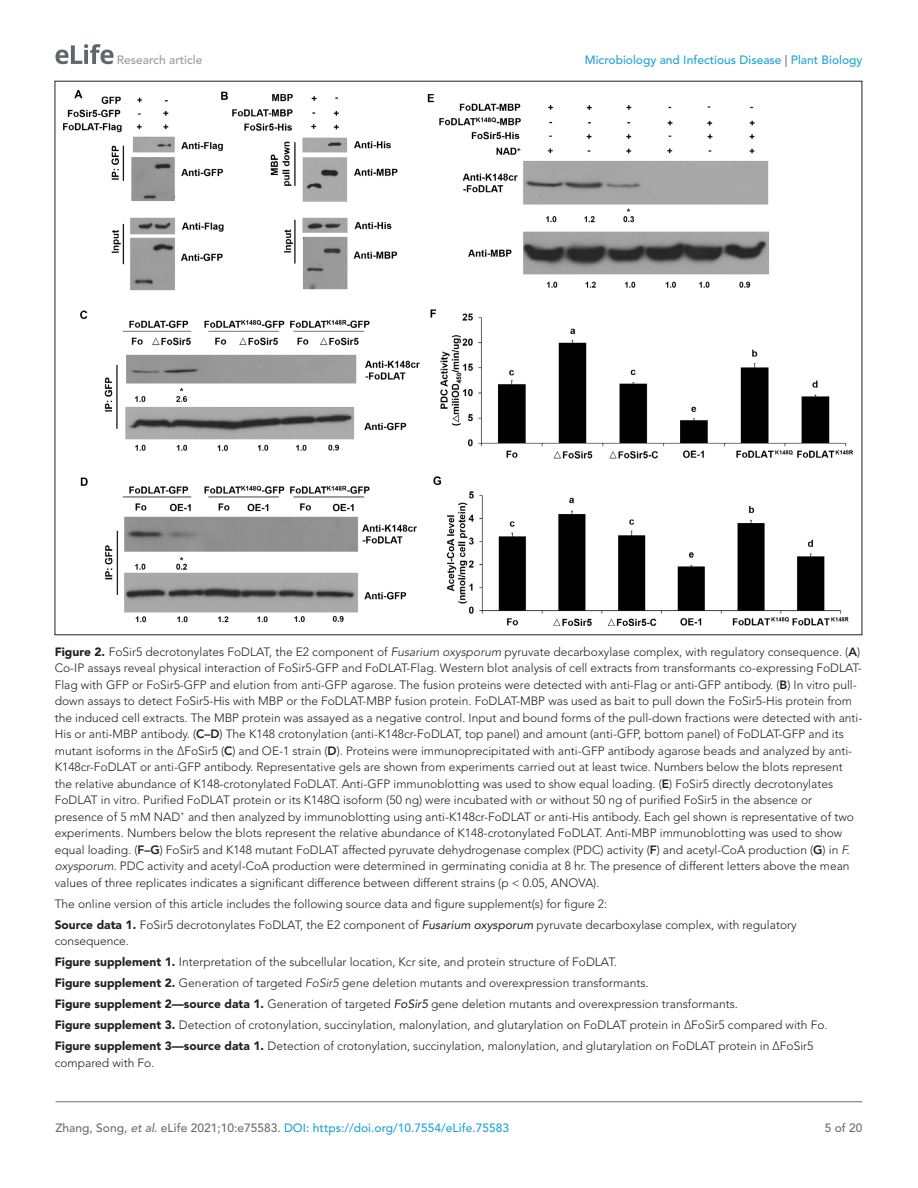
<style>
.page{position:relative;width:918px;height:1188px;background:#fff}
.page>*{position:absolute;margin:0;border:0;box-sizing:border-box;transform-origin:0 0}
.t1{font:300 12px/16.5px "Avenir LT Std";color:#231f20}
.t2{font:500 12px "Avenir LT Std";color:#1ea4d7}
.t3{font:500 12px "Avenir LT Std";color:#9a9a9a}
.t4{font:500 12px "Avenir LT Std";color:#6e6e70}
.s1{color:#6e6e70}
.s2{font-weight:900}
.s3{font-style:italic}
.s4{font-weight:800}
.s5{font-weight:400;font-style:italic}
.s6{font-style:italic;color:#6e6e70}
</style>
<div class="page">
<svg style="left:55px;top:44px;width:59px;height:20px"></svg>
<hr style="left:56px;top:1101px;width:806px;height:1px;background:#6e6e70">
<img style="left:64px;top:90px;width:789px;height:536px">
<p class="t3" style="left:117px;top:53px;width:87px">Research article</p>
<p class="t2" style="left:585px;top:53px;width:279px">Microbiology and Infectious Disease <span class="s1">|</span> Plant Biology</p>
<p class="t1" style="left:55px;top:644px;width:809px"><span class="s2">Figure 2.</span> FoSir5 decrotonylates FoDLAT, the E2 component of <span class="s3">Fusarium oxysporum</span> pyruvate decarboxylase complex, with regulatory consequence. (<span class="s4">A</span>)<br>Co-IP assays reveal physical interaction of FoSir5-GFP and FoDLAT-Flag. Western blot analysis of cell extracts from transformants co-expressing FoDLAT-Flag with GFP or FoSir5-GFP and elution from anti-GFP agarose. The fusion proteins were detected with anti-Flag or anti-GFP antibody. (<span class="s4">B</span>) In vitro pull&shy;down assays to detect FoSir5-His with MBP or the FoDLAT-MBP fusion protein. FoDLAT-MBP was used as bait to pull down the FoSir5-His protein from the induced cell extracts. The MBP protein was assayed as a negative control. Input and bound forms of the pull-down fractions were detected with anti-His or anti-MBP antibody. (<span class="s4">C–D</span>) The K148 crotonylation (anti-K148cr-FoDLAT, top panel) and amount (anti-GFP, bottom panel) of FoDLAT-GFP and its mutant isoforms in the ΔFoSir5 (<span class="s4">C</span>) and OE-1 strain (<span class="s4">D</span>). Proteins were immunoprecipitated with anti-GFP antibody agarose beads and analyzed by anti-K148cr-FoDLAT or anti-GFP antibody. Representative gels are shown from experiments carried out at least twice. Numbers below the blots represent the relative abundance of K148-crotonylated FoDLAT. Anti-GFP immunoblotting was used to show equal loading. (<span class="s4">E</span>) FoSir5 directly decrotonylates FoDLAT in vitro. Purified FoDLAT protein or its K148Q isoform (50 ng) were incubated with or without 50 ng of purified FoSir5 in the absence or presence of 5 mM NAD<sup>+</sup> and then analyzed by immunoblotting using anti-K148cr-FoDLAT or anti-His antibody. Each gel shown is representative of two experiments. Numbers below the blots represent the relative abundance of K148-crotonylated FoDLAT. Anti-MBP immunoblotting was used to show equal loading. (<span class="s4">F–G</span>) FoSir5 and K148 mutant FoDLAT affected pyruvate dehydrogenase complex (PDC) activity (<span class="s4">F</span>) and acetyl-CoA production (<span class="s4">G</span>) in <span class="s3">F. oxysporum</span>. PDC activity and acetyl-CoA production were determined in germinating conidia at 8 hr. The presence of different letters above the mean values of three replicates indicates a significant difference between different strains (p &lt; 0.05, ANOVA).</p>
<p class="t1" style="left:55px;top:893px;width:744px;line-height:21px">The online version of this article includes the following source data and figure supplement(s) for figure 2:<br><span class="s2">Source data 1.</span> FoSir5 decrotonylates FoDLAT, the E2 component of <span class="s5">Fusarium oxysporum</span> pyruvate decarboxylase complex, with regulatory</p>
<p class="t1" style="left:55px;top:931px;width:774px;line-height:21px">consequence.<br><span class="s2">Figure supplement 1.</span> Interpretation of the subcellular location, Kcr site, and protein structure of FoDLAT.<br><span class="s2">Figure supplement 2.</span> Generation of targeted <span class="s3">FoSir5</span> gene deletion mutants and overexpression transformants.<br><span class="s2">Figure supplement 2—source data 1.</span> Generation of targeted <span class="s5">FoSir5</span> gene deletion mutants and overexpression transformants.<br><span class="s2">Figure supplement 3.</span> Detection of crotonylation, succinylation, malonylation, and glutarylation on FoDLAT protein in ΔFoSir5 compared with Fo.<br><span class="s2">Figure supplement 3—source data 1.</span> Detection of crotonylation, succinylation, malonylation, and glutarylation on FoDLAT protein in ΔFoSir5</p>
<p class="t1" style="left:55px;top:1055px;width:101px">compared with Fo.</p>
<p class="t2" style="left:56px;top:1121px;width:455px"><span class="s1">Zhang, Song</span><span class="s6">, et al</span><span class="s1">. eLife 2021;10:e75583.</span> DOI: https://doi.org/10.7554/eLife.75583</p>
<p class="t4" style="left:825px;top:1121px;width:39px">5 of 20</p>
</div>
